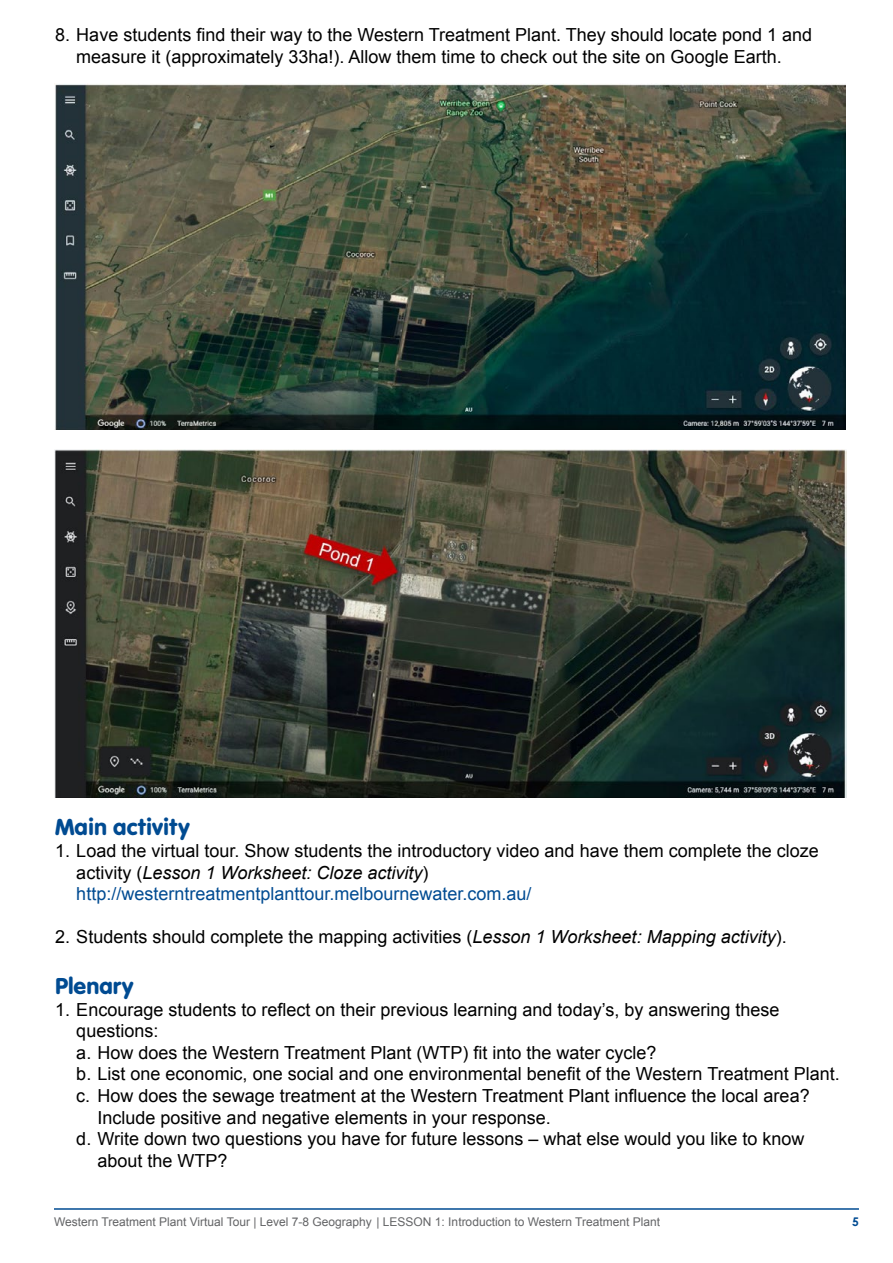
<style>
.page{position:relative;width:893px;height:1263px;background:#fff}
.page>*{position:absolute;margin:0;border:0;box-sizing:border-box;transform-origin:0 0}
.t1{font:24px "VAG Rundschrift D";color:#004b92}
.t2{font:18px/21.6px "Arial";color:#000;text-align:center}
.t3{font:12px "Arial";color:#636466}
.t4{font:700 12px "Century Gothic Pro";color:#004b92}
.s1{font-style:italic}
.s2{color:#004b92}
</style>
<div class="page">
<hr style="left:54px;top:1208px;width:805px;height:2px;background:#004b92">
<img style="left:54px;top:83px;width:792px;height:346px">
<img style="left:54px;top:449px;width:792px;height:348px">
<p class="t2" style="left:55px;top:24px;width:758px">8. Have students find their way to the Western Treatment Plant. They should locate pond 1 and measure it (approximately 33ha!). Allow them time to check out the site on Google Earth.</p>
<h1 class="t1" style="left:55px;top:813px;width:136px">Main activity</h1>
<p class="t2" style="left:76px;top:840px;width:744px;text-align:left;text-indent:-21px">1. Load the virtual tour. Show students the introductory video and have them complete the cloze activity (<span class="s1">Lesson 1 Worksheet: Cloze activity</span>) <span class="s2">http://westerntreatmentplanttour.melbournewater.com.au/</span></p>
<p class="t2" style="left:55px;top:926px;width:733px">2. Students should complete the mapping activities (<span class="s1">Lesson 1 Worksheet: Mapping activity</span>).</p>
<h1 class="t1" style="left:55px;top:972px;width:80px">Plenary</h1>
<p class="t2" style="left:55px;top:998px;width:726px">1. Encourage students to reflect on their previous learning and today’s, by answering these</p>
<p class="t2" style="left:76px;top:1020px;width:84px">questions:</p>
<p class="t2" style="left:76px;top:1042px;width:582px">a. How does the Western Treatment Plant (WTP) fit into the water cycle?</p>
<p class="t2" style="left:76px;top:1063px;width:765px">b. List one economic, one social and one environmental benefit of the Western Treatment Plant.</p>
<p class="t2" style="left:76px;top:1085px;width:735px">c. How does the sewage treatment at the Western Treatment Plant influence the local area?</p>
<p class="t2" style="left:98px;top:1106px;width:455px">Include positive and negative elements in your response.</p>
<p class="t2" style="left:76px;top:1128px;width:730px">d. Write down two questions you have for future lessons – what else would you like to know</p>
<p class="t2" style="left:98px;top:1150px;width:132px">about the WTP?</p>
<p class="t3" style="left:54px;top:1214px;width:608px">Western Treatment Plant Virtual Tour | Level 7-8 Geography | LESSON 1: Introduction to Western Treatment Plant</p>
<p class="t4" style="left:852px;top:1214px;width:8px">5</p>
</div>
